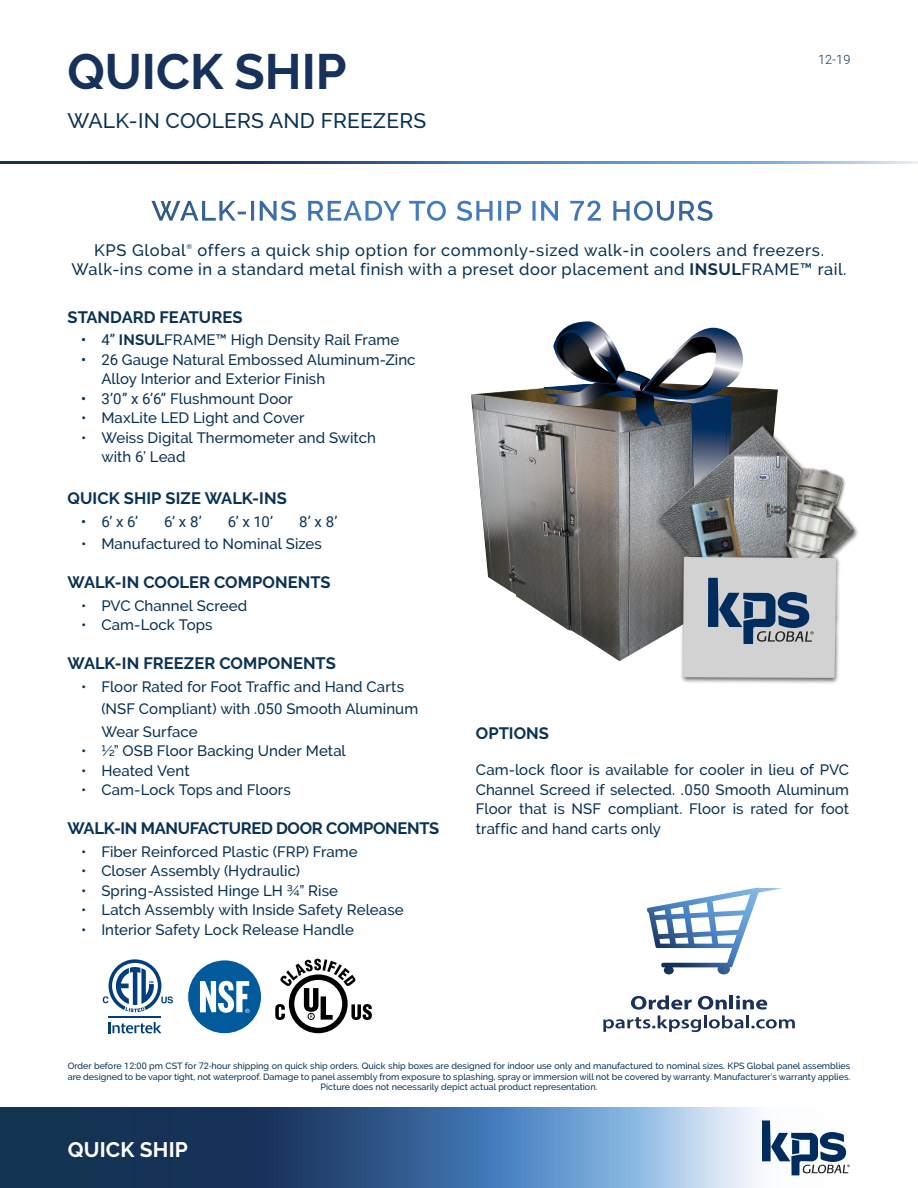
<style>
.page{position:relative;width:918px;height:1188px;background:#fff}
.page>*{position:absolute;margin:0;border:0;box-sizing:border-box;transform-origin:0 0}
.t1{font:700 49.5px "Raleway";color:#16315a}
.t2{font:500 21px "Raleway";letter-spacing:.01em;color:#0a3254}
.t3{font:700 21px "Raleway";letter-spacing:.01em;color:#fff}
.t4{font:500 16.5px/19.5px "Raleway";letter-spacing:.03em;color:#0a3254}
.t5{font:700 16.5px "Raleway";letter-spacing:-.005em;color:#0a3254}
.t6{font:500 15px/19.5px "Raleway";letter-spacing:.005em;color:#0a3254}
.t7{font:15px "Roboto";color:#0a3254}
.t8{font:300 12.75px "Roboto";color:#0a3254}
.t9{font:500 9px/10.5px "Raleway";color:#0a3254;text-align:center}
.t10{font:500 7.05px "Raleway";color:#0a3254}
.s1{font-weight:700}
.s2{font-family:"Roboto";font-weight:400}
</style>
<div class="page">
<svg style="left:0;top:1107px;width:800px;height:81px;background:#4b6e96"></svg>
<svg style="left:762px;top:1120px;width:88px;height:55px"></svg>
<svg style="left:0;top:161px;width:918px;height:3px;background:#4b74a2"></svg>
<img style="left:471px;top:388px;width:67px;height:223px">
<svg style="left:538px;top:387px;width:6px;height:228px"></svg>
<img style="left:681px;top:527px;width:177px;height:157px">
<img style="left:836px;top:522px;width:20px;height:156px">
<img style="left:836px;top:474px;width:16px;height:102px">
<svg style="left:544px;top:321px;width:292px;height:357px"></svg>
<img style="left:762px;top:502px;width:28px;height:20px">
<img style="left:763px;top:502px;width:24px;height:14px">
<img style="left:753px;top:471px;width:19px;height:13px">
<img style="left:776px;top:453px;width:5px;height:15px">
<svg style="left:109px;top:1022px;width:52px;height:11px"></svg>
<hr style="left:109px;top:1016px;width:52px;height:2px;background:#003e7e">
<svg style="left:103px;top:959px;width:70px;height:53px"></svg>
<svg style="left:187px;top:959px;width:75px;height:75px"></svg>
<svg style="left:275px;top:959px;width:97px;height:74px"></svg>
<svg style="left:647px;top:888px;width:135px;height:86px"></svg>
<svg style="left:603px;top:995px;width:192px;height:37px"></svg>
<svg style="left:457px;top:201px;width:256px;height:20px"></svg>
<h1 class="t1" style="left:68px;top:44px;width:281px">QUICK SHIP</h1>
<h2 class="t2" style="left:68px;top:109px;width:360px">WALK-IN COOLERS AND FREEZERS</h2>
<p class="t8" style="left:818px;top:51px;width:34px">12-19</p>
<p class="t4" style="left:72px;top:240px;width:777px;text-indent:126px">offers a quick ship option for commonly-sized walk-in coolers and freezers.<br>Walk-ins come in a standard metal finish with a preset door placement and <span class="s1">INSUL</span>FRAME™ rail.</p>
<p class="t4" style="left:94px;top:240px;width:93px">KPS Global</p>
<p class="t10" style="left:187px;top:242px;width:7px">®</p>
<p class="t5" style="left:68px;top:308px;width:177px">STANDARD FEATURES</p>
<p class="t6" style="left:81px;top:330px;width:320px"><span class="s2">• 4”</span> <span class="s1">INSUL</span>FRAME™ High Density Rail Frame</p>
<p class="t6" style="left:101px;top:350px;width:316px;text-indent:-20px"><span class="s2">• 26</span> Gauge Natural Embossed Aluminum-Zinc<br>Alloy Interior and Exterior Finish</p>
<p class="t6" style="left:81px;top:389px;width:213px"><span class="s2">• 3’0” x 6’6”</span> Flushmount Door</p>
<p class="t6" style="left:81px;top:408px;width:225px">• MaxLite LED Light and Cover</p>
<p class="t6" style="left:101px;top:428px;width:276px;text-indent:-20px">• Weiss Digital Thermometer and Switch with <span class="s2">6</span>’ Lead</p>
<p class="t5" style="left:68px;top:489px;width:221px">QUICK SHIP SIZE WALK-INS</p>
<p class="t7" style="left:81px;top:511px;width:59px">• 6’ x 6’</p>
<p class="t7" style="left:164px;top:511px;width:39px">6’ x 8’</p>
<p class="t7" style="left:228px;top:511px;width:47px">6’ x 10’</p>
<p class="t7" style="left:299px;top:511px;width:40px">8’ x 8’</p>
<p class="t6" style="left:81px;top:534px;width:242px">• Manufactured to Nominal Sizes</p>
<p class="t5" style="left:68px;top:573px;width:265px">WALK-IN COOLER COMPONENTS</p>
<p class="t6" style="left:81px;top:596px;width:168px">• PVC Channel Screed</p>
<p class="t6" style="left:81px;top:615px;width:133px">• Cam-Lock Tops</p>
<p class="t5" style="left:68px;top:654px;width:270px">WALK-IN FREEZER COMPONENTS</p>
<p class="t6" style="left:101px;top:675px;width:318px;line-height:22.5px;text-indent:-20px">• Floor Rated for Foot Traffic and Hand Carts (NSF Compliant) with .<span class="s2">050</span> Smooth Aluminum<br>Wear Surface</p>
<p class="t6" style="left:81px;top:741px;width:266px">• ½” OSB Floor Backing Under Metal</p>
<p class="t6" style="left:81px;top:761px;width:110px">• Heated Vent</p>
<p class="t6" style="left:81px;top:780px;width:211px">• Cam-Lock Tops and Floors</p>
<p class="t5" style="left:68px;top:819px;width:373px">WALK-IN MANUFACTURED DOOR COMPONENTS</p>
<p class="t6" style="left:81px;top:842px;width:278px">• Fiber Reinforced Plastic (FRP) Frame</p>
<p class="t6" style="left:81px;top:861px;width:220px">• Closer Assembly (Hydraulic)</p>
<p class="t6" style="left:81px;top:881px;width:258px">• Spring-Assisted Hinge LH ¾” Rise</p>
<p class="t6" style="left:81px;top:900px;width:324px">• Latch Assembly with Inside Safety Release</p>
<p class="t6" style="left:81px;top:920px;width:274px">• Interior Safety Lock Release Handle</p>
<p class="t5" style="left:476px;top:724px;width:75px">OPTIONS</p>
<p class="t6" style="left:476px;top:760px;width:375px;text-align:justify">Cam-lock floor is available for cooler in lieu of PVC Channel Screed if selected. <span class="s2">.050</span> Smooth Aluminum Floor that is NSF compliant. Floor is rated for foot traffic and hand carts only</p>
<p class="t9" style="left:68px;top:1061px;width:784px">Order before <span class="s2">12:00</span> pm CST for <span class="s2">72-</span>hour shipping on quick ship orders. Quick ship boxes are designed for indoor use only and manufactured to nominal sizes. KPS Global panel assemblies are designed to be vapor tight, not waterproof. Damage to panel assembly from exposure to splashing, spray or immersion will not be covered by warranty. Manufacturer’s warranty applies.<br>Picture does not necessarily depict actual product representation.</p>
<h2 class="t3" style="left:68px;top:1138px;width:122px">QUICK SHIP</h2>
</div>
